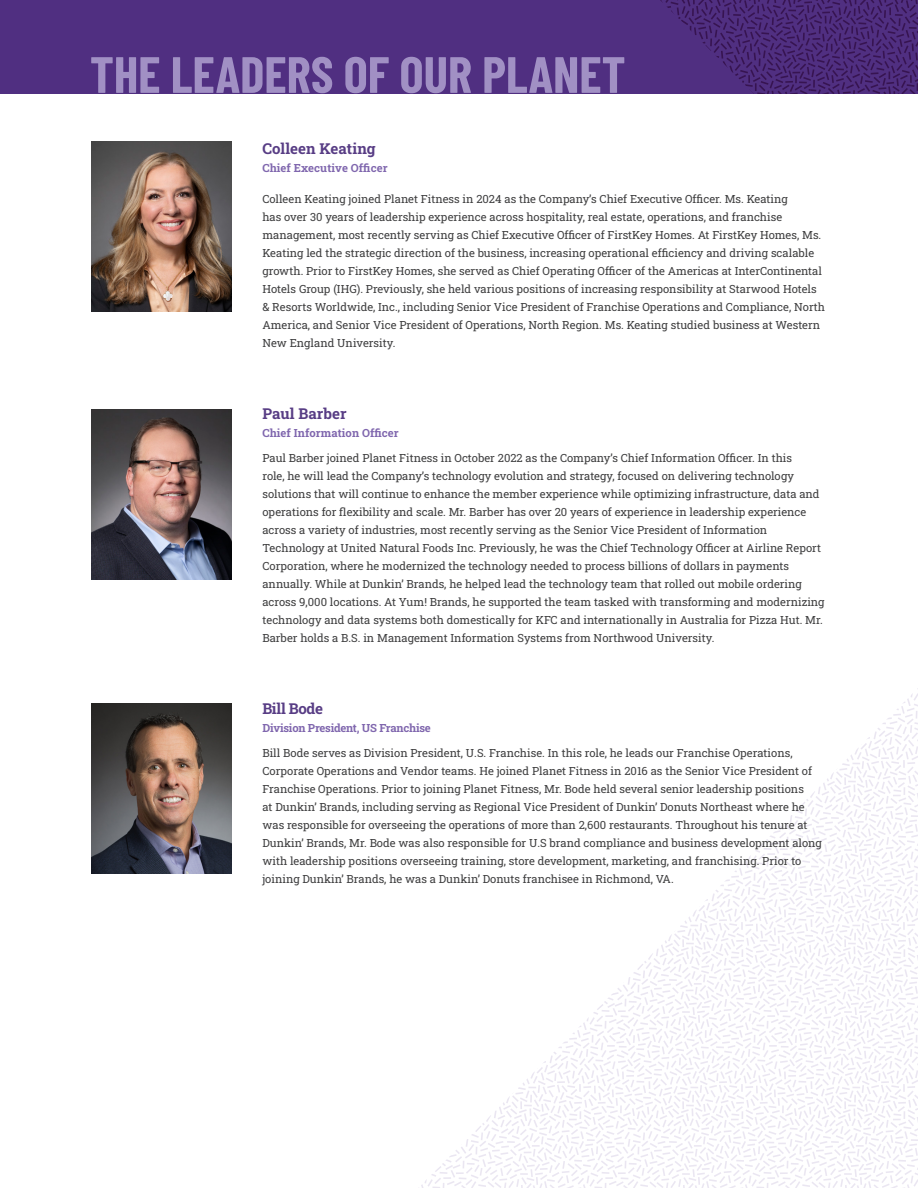
<style>
.page{position:relative;width:918px;height:1188px;background:#fff}
.page>*{position:absolute;margin:0;border:0;box-sizing:border-box;transform-origin:0 0}
.Page_Head{font:700 51px "Barlow Condensed";color:#a190c4}
.Bio_Name{font:700 15px "Roboto Slab";color:#583d85}
.Bio_Name-2{font:700 15px "Roboto Slab";letter-spacing:-.02em;color:#583d85}
.Bio_Copy{font:11.25px/18px "Roboto Slab";color:#3e3e3f}
.Bio_Name-3{font:700 11.25px "Roboto Slab";letter-spacing:.005em;color:#8067ae}
.Bio_Name-4{font:700 11.25px "Roboto Slab";letter-spacing:-.02em;color:#8067ae}
</style>
<div class="page">
<div style="left:0;top:0;width:918px;height:94px;background:#502f81"></div>
<svg style="left:660px;top:0;width:258px;height:94px"></svg>
<svg style="left:421px;top:688px;width:497px;height:500px"></svg>
<img style="left:91px;top:703px;width:140px;height:171px">
<img style="left:91px;top:409px;width:140px;height:171px">
<img style="left:91px;top:141px;width:140px;height:171px">
<p class="Page_Head" style="left:90px;top:38px;width:537px">THE LEADERS OF OUR PLANET</p>
<p class="Bio_Name" style="left:262px;top:138px;width:115px">Colleen Keating</p>
<p class="Bio_Name-3" style="left:262px;top:160px;width:127px">Chief Executive Officer</p>
<p class="Bio_Copy" style="left:262px;top:190px;width:564px">Colleen Keating joined Planet Fitness in 2024 as the Company’s Chief Executive Officer. Ms. Keating<br>has over 30 years of leadership experience across hospitality, real estate, operations, and franchise management, most recently serving as Chief Executive Officer of FirstKey Homes. At FirstKey Homes, Ms.<br>Keating led the strategic direction of the business, increasing operational efficiency and driving scalable growth. Prior to FirstKey Homes, she served as Chief Operating Officer of the Americas at InterContinental Hotels Group (IHG). Previously, she held various positions of increasing responsibility at Starwood Hotels &amp; Resorts Worldwide, Inc., including Senior Vice President of Franchise Operations and Compliance, North America, and Senior Vice President of Operations, North Region. Ms. Keating studied business at Western New England University.</p>
<p class="Bio_Name" style="left:262px;top:403px;width:86px">Paul Barber</p>
<p class="Bio_Name-3" style="left:262px;top:425px;width:138px">Chief Information Officer</p>
<p class="Bio_Copy" style="left:262px;top:449px;width:564px">Paul Barber joined Planet Fitness in October 2022 as the Company’s Chief Information Officer. In this<br>role, he will lead the Company’s technology evolution and strategy, focused on delivering technology solutions that will continue to enhance the member experience while optimizing infrastructure, data and operations for flexibility and scale. Mr. Barber has over 20 years of experience in leadership experience across a variety of industries, most recently serving as the Senior Vice President of Information Technology at United Natural Foods Inc. Previously, he was the Chief Technology Officer at Airline Report Corporation, where he modernized the technology needed to process billions of dollars in payments annually. While at Dunkin’ Brands, he helped lead the technology team that rolled out mobile ordering across 9,000 locations. At Yum! Brands, he supported the team tasked with transforming and modernizing technology and data systems both domestically for KFC and internationally in Australia for Pizza Hut. Mr.<br>Barber holds a B.S. in Management Information Systems from Northwood University.</p>
<p class="Bio_Name-2" style="left:262px;top:698px;width:62px">Bill Bode</p>
<p class="Bio_Name-4" style="left:262px;top:720px;width:170px">Division President, US Franchise</p>
<p class="Bio_Copy" style="left:262px;top:743px;width:561px">Bill Bode serves as Division President, U.S. Franchise. In this role, he leads our Franchise Operations, Corporate Operations and Vendor teams. He joined Planet Fitness in 2016 as the Senior Vice President of Franchise Operations. Prior to joining Planet Fitness, Mr. Bode held several senior leadership positions<br>at Dunkin’ Brands, including serving as Regional Vice President of Dunkin’ Donuts Northeast where he was responsible for overseeing the operations of more than 2,600 restaurants. Throughout his tenure at Dunkin’ Brands, Mr. Bode was also responsible for U.S brand compliance and business development along with leadership positions overseeing training, store development, marketing, and franchising. Prior to joining Dunkin’ Brands, he was a Dunkin’ Donuts franchisee in Richmond, VA.</p>
</div>
